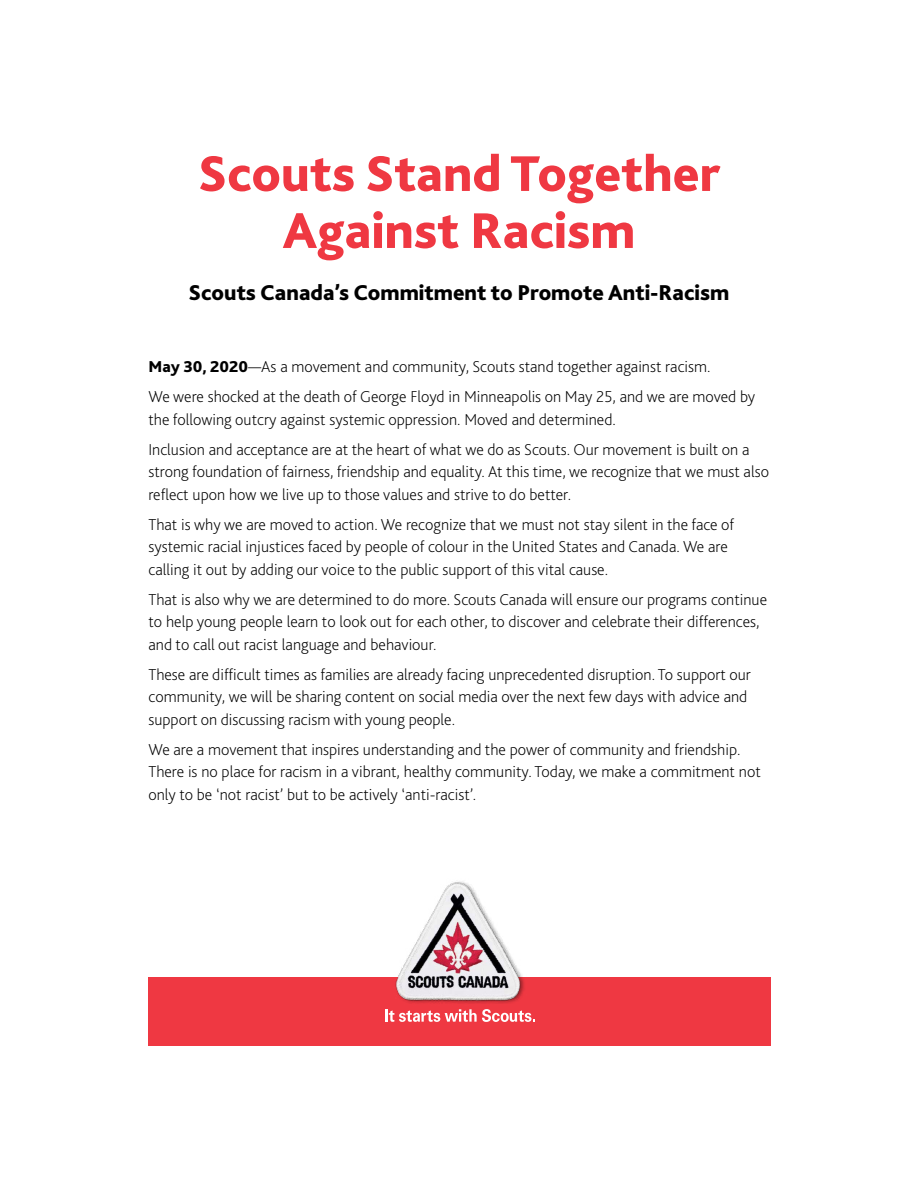
<style>
.page{position:relative;width:918px;height:1188px;background:#fff}
.page>*{position:absolute;margin:0;border:0;box-sizing:border-box;transform-origin:0 0}
.t1{font:800 52.5px/57px "Bliss 2";color:#ef3842;text-align:center}
.t2{font:800 22.5px "Bliss 2";color:#000}
.t3{font:200 16.5px/22.5px "Bliss 2";color:#000}
.s1{font-weight:800}
</style>
<div class="page">
<div style="left:148px;top:977px;width:622px;height:69px;background:#ef3842"></div>
<img style="left:395px;top:881px;width:129px;height:123px">
<svg style="left:385px;top:1009px;width:150px;height:13px"></svg>
<h1 class="t1" style="left:198px;top:144px;width:524px">Scouts Stand Together<br>Against Racism</h1>
<h2 class="t2" style="left:189px;top:278px;width:542px">Scouts Canada’s Commitment to Promote Anti-Racism</h2>
<p class="t3" style="left:148px;top:352px;width:608px;line-height:30px"><span class="s1">May 30, 2020</span>—As a movement and community, Scouts stand together against racism.<br>We were shocked at the death of George Floyd in Minneapolis on May 25, and we are moved by</p>
<p class="t3" style="left:148px;top:404px;width:602px;line-height:30px">the following outcry against systemic oppression. Moved and determined.<br>Inclusion and acceptance are at the heart of what we do as Scouts. Our movement is built on a</p>
<p class="t3" style="left:148px;top:460px;width:622px">strong foundation of fairness, friendship and equality. At this time, we recognize that we must also reflect upon how we live up to those values and strive to do better.</p>
<p class="t3" style="left:148px;top:513px;width:587px">That is why we are moved to action. We recognize that we must not stay silent in the face of systemic racial injustices faced by people of colour in the United States and Canada. We are calling it out by adding our voice to the public support of this vital cause.</p>
<p class="t3" style="left:148px;top:588px;width:620px">That is also why we are determined to do more. Scouts Canada will ensure our programs continue to help young people learn to look out for each other, to discover and celebrate their differences, and to call out racist language and behaviour.</p>
<p class="t3" style="left:148px;top:663px;width:604px">These are difficult times as families are already facing unprecedented disruption. To support our community, we will be sharing content on social media over the next few days with advice and support on discussing racism with young people.</p>
<p class="t3" style="left:148px;top:738px;width:614px">We are a movement that inspires understanding and the power of community and friendship.<br>There is no place for racism in a vibrant, healthy community. Today, we make a commitment not only to be ‘not racist’ but to be actively ‘anti-racist’.</p>
</div>
